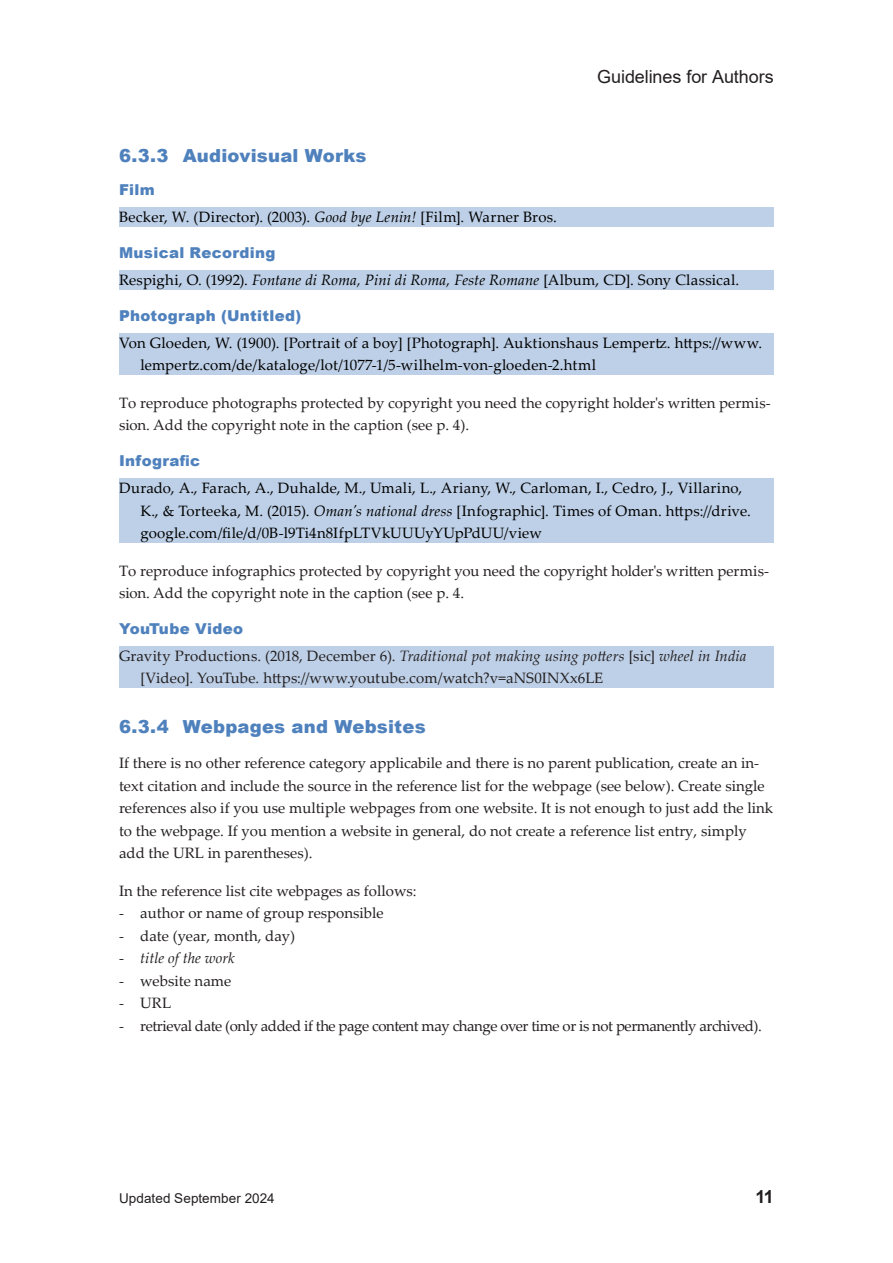
<style>
.page{position:relative;width:893px;height:1263px;background:#fff}
.page>*{position:absolute;margin:0;border:0;box-sizing:border-box;transform-origin:0 0}
.t1{font:900 18px "Arial";letter-spacing:.01em;color:#4f81bd}
.t2{font:18px "Arial";letter-spacing:-.005em;color:#231f20}
.t3{font:700 18px "Arial";color:#231f20}
.t4{font:15px/22.5px "Palatino Linotype";color:#231f20}
.t5{font:15px/22.5px "Palatino Linotype";letter-spacing:.01em;color:#000}
.t6{font:15px "Palatino Linotype";letter-spacing:-.03em;color:#231f20}
.t7{font:900 15px "Arial";letter-spacing:.02em;color:#4f81bd}
.t8{font:italic 15px "Palatino Linotype";color:#231f20}
.t9{font:13.5px "Arial";letter-spacing:.005em;color:#231f20}
.s1{font-style:italic}
.s2{font-style:normal}
</style>
<div class="page">
<div style="left:119px;top:207px;width:655px;height:19px;background:#bed0e7"></div>
<div style="left:119px;top:270px;width:655px;height:19px;background:#bed0e7"></div>
<div style="left:119px;top:332px;width:655px;height:42px;background:#bed0e7"></div>
<div style="left:119px;top:478px;width:655px;height:64px;background:#bed0e7"></div>
<div style="left:119px;top:645px;width:655px;height:42px;background:#bed0e7"></div>
<p class="t2" style="left:597px;top:65px;width:178px">Guidelines for Authors</p>
<p class="t1" style="left:119px;top:142px;width:249px">6.3.3 Audiovisual Works</p>
<p class="t7" style="left:119px;top:179px;width:37px">Film</p>
<p class="t5" style="left:119px;top:205px;width:439px">Becker, W. (Director). (2003). <span class="s1">Good bye Lenin!</span> [Film]. Warner Bros.</p>
<p class="t7" style="left:119px;top:242px;width:158px">Musical Recording</p>
<p class="t5" style="left:119px;top:268px;width:622px">Respighi, O. (1992). <span class="s1">Fontane di Roma, Pini di Roma, Feste Romane</span> [Album, CD]. Sony Classical.</p>
<p class="t7" style="left:119px;top:305px;width:184px">Photograph (Untitled)</p>
<p class="t5" style="left:140px;top:331px;width:623px;text-indent:-21px">Von Gloeden, W. (1900). [Portrait of a boy] [Photograph]. Auktionshaus Lempertz. https://www. lempertz.com/de/kataloge/lot/1077-1/5-wilhelm-von-gloeden-2.html</p>
<p class="t4" style="left:119px;top:391px;width:653px">To reproduce photographs protected by copyright you need the copyright holder's written permis&shy;sion. Add the copyright note in the caption (see p. 4).</p>
<p class="t7" style="left:119px;top:450px;width:83px">Infografic</p>
<p class="t5" style="left:140px;top:476px;width:612px;text-indent:-21px">Durado, A., Farach, A., Duhalde, M., Umali, L., Ariany, W., Carloman, I., Cedro, J., Villarino,<br>K., &amp; Torteeka, M. (2015). <span class="s1">Oman's national dress</span> [Infographic]. Times of Oman. https://drive. google.com/file/d/0B-l9Ti4n8IfpLTVkUUUyYUpPdUU/view</p>
<p class="t4" style="left:119px;top:559px;width:652px">To reproduce infographics protected by copyright you need the copyright holder's written permis&shy;sion. Add the copyright note in the caption (see p. 4.</p>
<p class="t7" style="left:119px;top:618px;width:126px">YouTube Video</p>
<p class="t4" style="left:140px;top:644px;width:608px;text-indent:-21px">Gravity Productions. (2018, December 6). <span class="s1">Traditional pot making using potters</span> [sic] <span class="s1">wheel in India </span>[Video]. YouTube. https://www.youtube.com/watch?v=aNS0INXx6LE</p>
<p class="t1" style="left:119px;top:713px;width:308px">6.3.4 Webpages and Websites</p>
<p class="t4" style="left:119px;top:751px;width:656px">If there is no other reference category applicabile and there is no parent publication, create an in&shy;text citation and include the source in the reference list for the webpage (see below). Create single references also if you use multiple webpages from one website. It is not enough to just add the link to the webpage. If you mention a website in general, do not create a reference list entry, simply add the URL in parentheses).</p>
<p class="t4" style="left:119px;top:879px;width:299px">In the reference list cite webpages as follows:</p>
<p class="t4" style="left:119px;top:901px;width:266px">- author or name of group responsible</p>
<p class="t4" style="left:119px;top:924px;width:178px">- date (year, month, day)</p>
<p class="t8" style="left:119px;top:947px;width:117px"><span class="s2">-</span> title of the work</p>
<p class="t4" style="left:119px;top:969px;width:114px">- website name</p>
<p class="t4" style="left:119px;top:991px;width:54px">- URL</p>
<p class="t6" style="left:119px;top:1015px;width:644px">- retrieval date (only added if the page content may change over time or is not permanently archived).</p>
<p class="t9" style="left:119px;top:1188px;width:157px">Updated September 2024</p>
<p class="t3" style="left:755px;top:1184px;width:20px">11</p>
</div>
